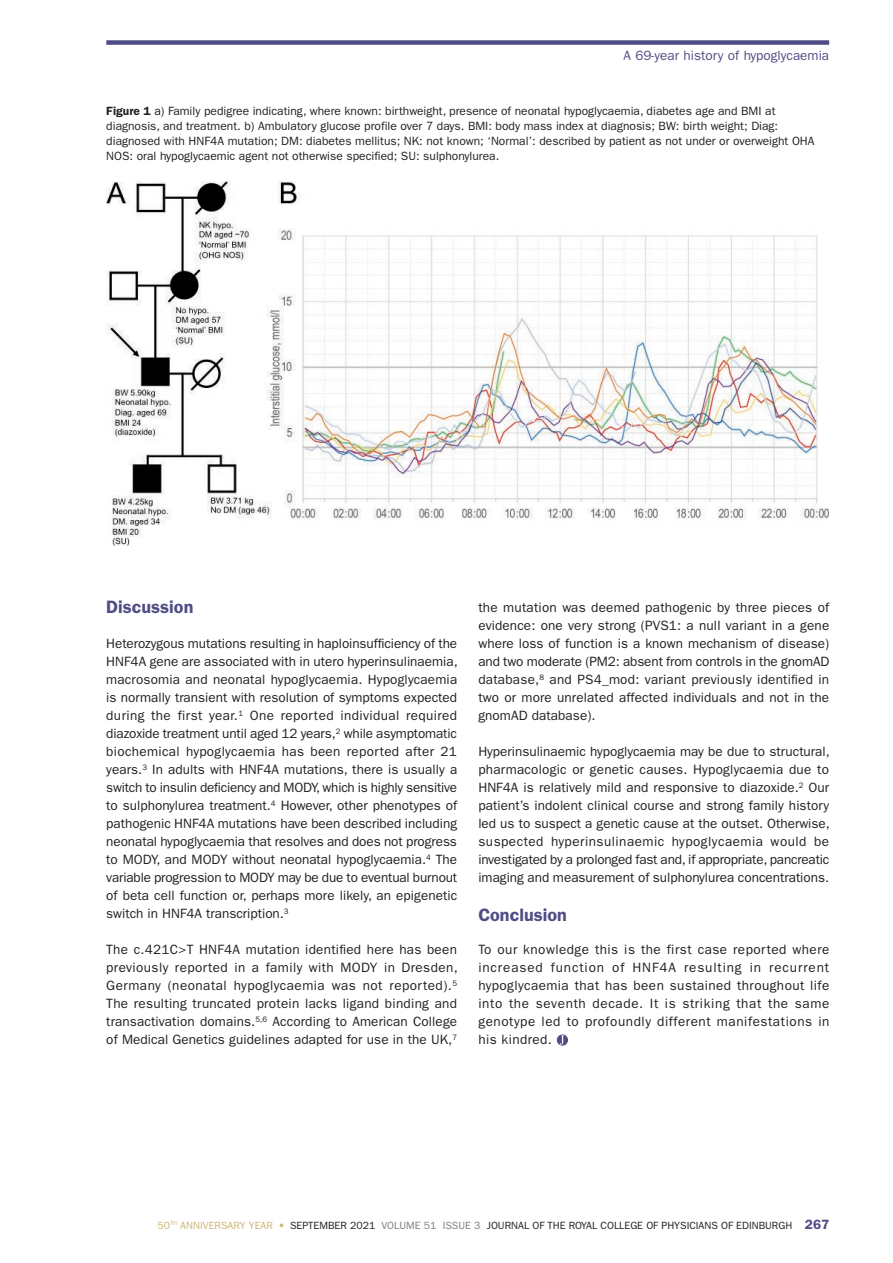
<style>
.page{position:relative;width:893px;height:1263px;background:#fff}
.page>*{position:absolute;margin:0;border:0;box-sizing:border-box;transform-origin:0 0}
.t1{font:600 18px "ITC Franklin Gothic Std";color:#504d85}
.t2{font:13.5px/18px "ITC Franklin Gothic Std";letter-spacing:.005em;color:#231f20;text-align:justify}
.Running_head_-_title{font:13.5px "ITC Franklin Gothic Std";color:#504d85}
.t3{font:12px/15px "ITC Franklin Gothic Std";color:#231f20}
.t4{font:10.5px "ITC Franklin Gothic Std";color:#231f20}
.t5{font:10.5px "ITC Franklin Gothic Std";color:#ccb576}
.s1{font-weight:600}
.s2{color:#7c7e81}
.s3{font-weight:600;font-size:13.5px;color:#504d85}
</style>
<div class="page">
<svg style="left:557px;top:1034px;width:11px;height:12px"></svg>
<svg style="left:560px;top:1035px;width:4px;height:10px"></svg>
<img style="left:106px;top:181px;width:722px;height:365px">
<div style="left:106px;top:40px;width:723px;height:5px;background:#504d85"></div>
<svg style="left:279px;top:1223px;width:5px;height:4px"></svg>
<p class="Running_head_-_title" style="left:623px;top:48px;width:207px">A 69-year history of hypoglycaemia</p>
<p class="t3" style="left:106px;top:103px;width:710px"><span class="s1">Figure 1</span> a) Family pedigree indicating, where known: birthweight, presence of neonatal hypoglycaemia, diabetes age and BMI at diagnosis, and treatment. b) Ambulatory glucose profile over 7 days. BMI: body mass index at diagnosis; BW: birth weight; Diag: diagnosed with HNF4A mutation; DM: diabetes mellitus; NK: not known; ‘Normal’: described by patient as not under or overweight OHA NOS: oral hypoglycaemic agent not otherwise specified; SU: sulphonylurea.</p>
<p class="t1" style="left:106px;top:596px;width:89px">Discussion</p>
<p class="t2" style="left:106px;top:635px;width:353px">Heterozygous mutations resulting in haploinsufficiency of the HNF4A gene are associated with in utero hyperinsulinaemia, macrosomia and neonatal hypoglycaemia. Hypoglycaemia is normally transient with resolution of symptoms expected during the first year.<sup>1</sup> One reported individual required diazoxide treatment until aged 12 years,<sup>2</sup> while asymptomatic biochemical hypoglycaemia has been reported after 21 years.<sup>3</sup> In adults with HNF4A mutations, there is usually a switch to insulin deficiency and MODY, which is highly sensitive to sulphonylurea treatment.<sup>4</sup> However, other phenotypes of pathogenic HNF4A mutations have been described including neonatal hypoglycaemia that resolves and does not progress to MODY, and MODY without neonatal hypoglycaemia.<sup>4</sup> The variable progression to MODY may be due to eventual burnout of beta cell function or, perhaps more likely, an epigenetic switch in HNF4A transcription.<sup>3</sup></p>
<p class="t2" style="left:106px;top:941px;width:353px">The c.421C&gt;T HNF4A mutation identified here has been previously reported in a family with MODY in Dresden, Germany (neonatal hypoglycaemia was not reported).<sup>5<br></sup>The resulting truncated protein lacks ligand binding and transactivation domains.<sup>5,6</sup> According to American College of Medical Genetics guidelines adapted for use in the UK,<sup>7</sup></p>
<p class="t2" style="left:478px;top:599px;width:353px">the mutation was deemed pathogenic by three pieces of evidence: one very strong (PVS1: a null variant in a gene where loss of function is a known mechanism of disease) and two moderate (PM2: absent from controls in the gnomAD database,<sup>8</sup> and PS4_mod: variant previously identified in two or more unrelated affected individuals and not in the gnomAD database).</p>
<p class="t2" style="left:478px;top:743px;width:353px">Hyperinsulinaemic hypoglycaemia may be due to structural, pharmacologic or genetic causes. Hypoglycaemia due to HNF4A is relatively mild and responsive to diazoxide.<sup>2</sup> Our patient’s indolent clinical course and strong family history led us to suspect a genetic cause at the outset. Otherwise, suspected hyperinsulinaemic hypoglycaemia would be investigated by a prolonged fast and, if appropriate, pancreatic imaging and measurement of sulphonylurea concentrations.</p>
<p class="t1" style="left:478px;top:904px;width:90px">Conclusion</p>
<p class="t2" style="left:478px;top:941px;width:353px">To our knowledge this is the first case reported where increased function of HNF4A resulting in recurrent hypoglycaemia that has been sustained throughout life into the seventh decade. It is striking that the same genotype led to profoundly different manifestations in his kindred.</p>
<p class="t5" style="left:157px;top:1219px;width:117px">50<sup>TH</sup> ANNIVERSARY YEAR</p>
<p class="t4" style="left:290px;top:1219px;width:541px">SEPTEMBER 2021 <span class="s2">VOLUME 51 ISSUE 3</span> JOURNAL OF THE ROYAL COLLEGE OF PHYSICIANS OF EDINBURGH <span class="s3">267</span></p>
</div>
